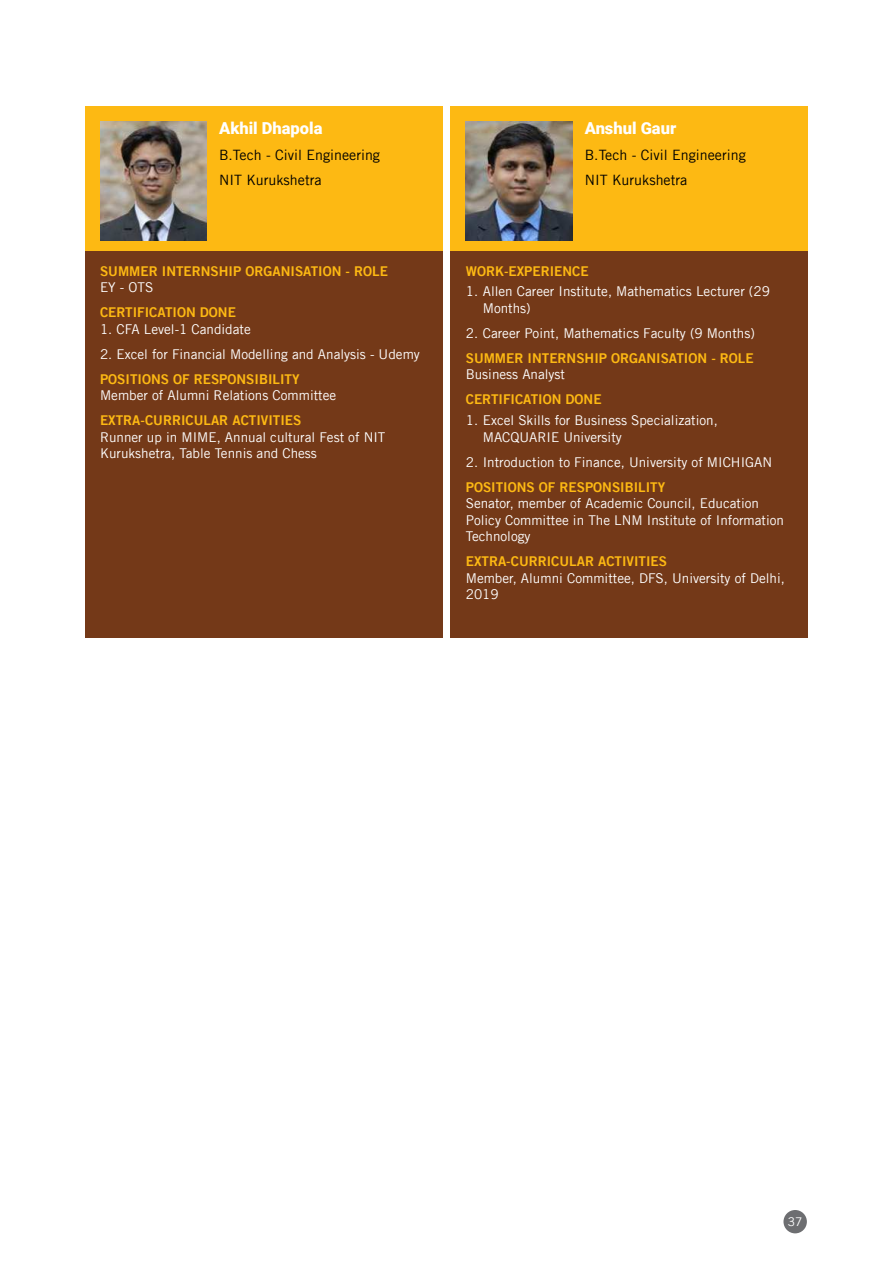
<style>
.page{position:relative;width:893px;height:1263px;background:#fff}
.page>*{position:absolute;margin:0;border:0;box-sizing:border-box;transform-origin:0 0}
.t1{font:900 16.5px "Roboto";color:#fff}
.t2{font:14.25px/25px "Trade Gothic LT";color:#000}
.t3{font:13.5px/16.5px "Trade Gothic LT";color:#fff}
.t4{font:13.5px "Trade Gothic LT Bold Two";color:#fdb913}
.t5{font:12px "Trade Gothic LT";color:#fff}
</style>
<div class="page">
<div style="left:85px;top:106px;width:357px;height:532px;background:#743918"></div>
<div style="left:451px;top:106px;width:357px;height:532px;background:#743918"></div>
<div style="left:85px;top:106px;width:357px;height:145px;background:#fdb913"></div>
<div style="left:451px;top:106px;width:357px;height:145px;background:#fdb913"></div>
<img style="left:100px;top:121px;width:106px;height:119px">
<img style="left:466px;top:121px;width:106px;height:119px">
<div style="left:783px;top:1210px;width:24px;height:23px;background:#6d6e71;border-radius:50%"></div>
<p class="t1" style="left:219px;top:121px;width:105px">Akhil Dhapola</p>
<p class="t1" style="left:585px;top:121px;width:93px">Anshul Gaur</p>
<p class="t2" style="left:219px;top:144px;width:162px">B.Tech - Civil Engineering<br>NIT Kurukshetra</p>
<p class="t2" style="left:585px;top:144px;width:162px">B.Tech - Civil Engineering<br>NIT Kurukshetra</p>
<p class="t4" style="left:100px;top:266px;width:289px">SUMMER INTERNSHIP ORGANISATION - ROLE</p>
<p class="t3" style="left:100px;top:280px;width:55px">EY - OTS</p>
<p class="t4" style="left:100px;top:307px;width:137px">CERTIFICATION DONE</p>
<p class="t3" style="left:100px;top:322px;width:152px">1. CFA Level-1 Candidate</p>
<p class="t3" style="left:100px;top:347px;width:321px">2. Excel for Financial Modelling and Analysis - Udemy</p>
<p class="t4" style="left:100px;top:374px;width:201px">POSITIONS OF RESPONSIBILITY</p>
<p class="t3" style="left:100px;top:388px;width:238px">Member of Alumni Relations Committee</p>
<p class="t4" style="left:100px;top:415px;width:203px">EXTRA-CURRICULAR ACTIVITIES</p>
<p class="t3" style="left:100px;top:430px;width:287px">Runner up in MIME, Annual cultural Fest of NIT<br>Kurukshetra, Table Tennis and Chess</p>
<p class="t4" style="left:466px;top:266px;width:124px">WORK-EXPERIENCE</p>
<p class="t3" style="left:483px;top:284px;width:289px;text-indent:-17px">1. Allen Career Institute, Mathematics Lecturer (29<br>Months)</p>
<p class="t3" style="left:466px;top:326px;width:291px">2. Career Point, Mathematics Faculty (9 Months)</p>
<p class="t4" style="left:466px;top:353px;width:289px">SUMMER INTERNSHIP ORGANISATION - ROLE</p>
<p class="t3" style="left:466px;top:367px;width:101px">Business Analyst</p>
<p class="t4" style="left:466px;top:394px;width:137px">CERTIFICATION DONE</p>
<p class="t3" style="left:483px;top:413px;width:237px;text-indent:-17px">1. Excel Skills for Business Specialization,<br>MACQUARIE University</p>
<p class="t3" style="left:466px;top:455px;width:308px">2. Introduction to Finance, University of MICHIGAN</p>
<p class="t4" style="left:466px;top:482px;width:201px">POSITIONS OF RESPONSIBILITY</p>
<p class="t3" style="left:466px;top:496px;width:320px">Senator, member of Academic Council, Education<br>Policy Committee in The LNM Institute of Information<br>Technology</p>
<p class="t4" style="left:466px;top:556px;width:203px">EXTRA-CURRICULAR ACTIVITIES</p>
<p class="t3" style="left:466px;top:571px;width:321px">Member, Alumni Committee, DFS, University of Delhi,<br>2019</p>
<p class="t5" style="left:788px;top:1217px;width:16px">37</p>
</div>
